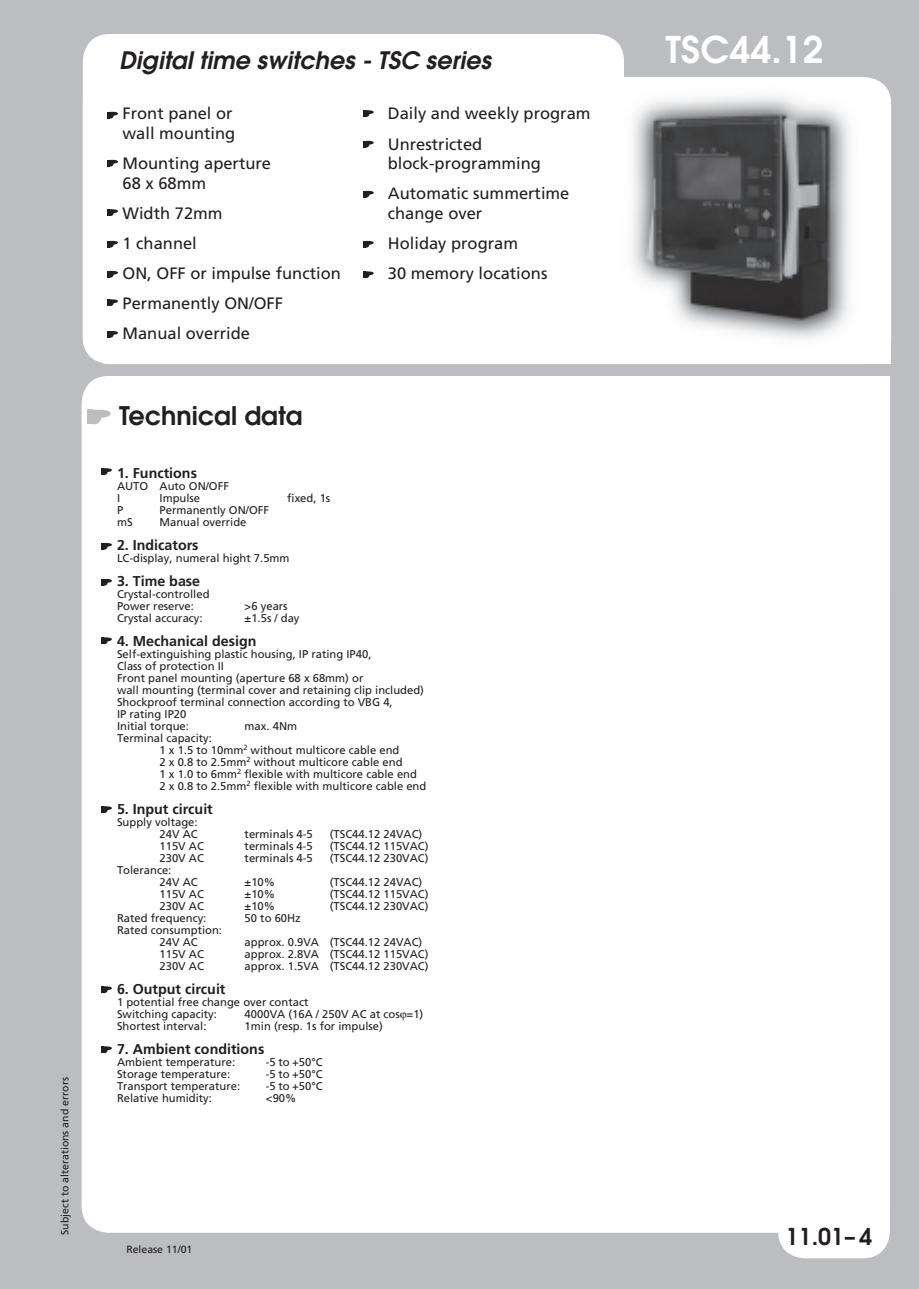
<style>
.page{position:relative;width:919px;height:1289px;background:#fff}
.page>*{position:absolute;margin:0;border:0;box-sizing:border-box;transform-origin:0 0}
.t1{font:600 36.6px "Avant Garde";letter-spacing:.01em;color:#fff}
.t2{font:600 25.5px "Avant Garde";color:#231f20}
.t3{font:italic 600 24px "Avant Garde";color:#231f20}
.t4{font:600 23.1px "Avant Garde";color:#231f20}
.t5{font:16.5px/30.2px "Frutiger";color:#231f20}
.t6{font:700 14.25px "Frutiger";color:#231f20}
.t7{font:11.25px/12px "Frutiger";color:#231f20}
.t8{font:10.5px "Frutiger";color:#231f20}
</style>
<div class="page">
<div style="left:0;top:0;width:918px;height:1288px;background:#bcbdc0"></div>
<div style="left:82px;top:376px;width:696px;height:856px;background:#fff"></div>
<div style="left:778px;top:594px;width:111px;height:664px;background:#fff"></div>
<div style="left:588px;top:376px;width:301px;height:218px;background:#fff"></div>
<div style="left:600px;top:191px;width:291px;height:173px;background:#fff"></div>
<div style="left:83px;top:34px;width:541px;height:330px;background:#fff"></div>
<img style="left:604px;top:79px;width:265px;height:280px">
<svg style="left:101px;top:468px;width:11px;height:7px"></svg>
<svg style="left:101px;top:543px;width:11px;height:6px"></svg>
<svg style="left:101px;top:579px;width:11px;height:6px"></svg>
<svg style="left:101px;top:637px;width:11px;height:7px"></svg>
<svg style="left:101px;top:806px;width:11px;height:7px"></svg>
<svg style="left:101px;top:986px;width:11px;height:7px"></svg>
<svg style="left:101px;top:1046px;width:11px;height:7px"></svg>
<svg style="left:97px;top:409px;width:14px;height:9px"></svg>
<div style="left:87px;top:409px;width:14px;height:15px;background:#bcbdc0;border-radius:50%"></div>
<div style="left:87px;top:409px;width:6px;height:15px;background:#bcbdc0"></div>
<svg style="left:107px;top:112px;width:11px;height:6px"></svg>
<svg style="left:363px;top:110px;width:11px;height:7px"></svg>
<svg style="left:363px;top:141px;width:11px;height:6px"></svg>
<svg style="left:363px;top:191px;width:11px;height:6px"></svg>
<svg style="left:363px;top:241px;width:11px;height:7px"></svg>
<svg style="left:363px;top:271px;width:11px;height:7px"></svg>
<svg style="left:107px;top:160px;width:11px;height:6px"></svg>
<svg style="left:107px;top:209px;width:11px;height:7px"></svg>
<svg style="left:107px;top:241px;width:11px;height:6px"></svg>
<svg style="left:107px;top:271px;width:11px;height:6px"></svg>
<svg style="left:107px;top:299px;width:11px;height:7px"></svg>
<svg style="left:107px;top:331px;width:11px;height:7px"></svg>
<svg style="left:400px;top:1012px;width:6px;height:8px"></svg>
<p class="t8" style="left:59px;top:1234px;width:159px;rotate:-90deg">Subject to alterations and errors</p>
<p class="t3" style="left:119px;top:47px;width:373px">Digital time switches - TSC series</p>
<p class="t5" style="left:122px;top:104px;width:114px;line-height:19.5px">Front panel or wall mounting</p>
<p class="t5" style="left:122px;top:153px;width:150px;line-height:19.5px">Mounting aperture<br>68 x 68mm</p>
<p class="t5" style="left:122px;top:197px;width:220px">Width 72mm<br>1 channel<br>ON, OFF or impulse function<br>Permanently ON/OFF<br>Manual override</p>
<p class="t2" style="left:119px;top:401px;width:185px">Technical data</p>
<p class="t5" style="left:388px;top:98px;width:204px">Daily and weekly program<br>Unrestricted</p>
<p class="t5" style="left:388px;top:148px;width:183px">block-programming<br>Automatic summertime</p>
<p class="t5" style="left:388px;top:197px;width:161px">change over<br>Holiday program<br>30 memory locations</p>
<p class="t6" style="left:117px;top:464px;width:81px">1. Functions</p>
<p class="t7" style="left:117px;top:479px;width:113px">AUTO Auto ON/OFF<br>I</p>
<p class="t7" style="left:159px;top:491px;width:42px">Impulse</p>
<p class="t7" style="left:287px;top:491px;width:45px">fixed, 1s</p>
<p class="t7" style="left:117px;top:503px;width:8px">P</p>
<p class="t7" style="left:159px;top:503px;width:111px">Permanently ON/OFF</p>
<p class="t7" style="left:117px;top:515px;width:17px">mS</p>
<p class="t7" style="left:159px;top:515px;width:88px">Manual override</p>
<p class="t6" style="left:117px;top:536px;width:83px">2. Indicators</p>
<p class="t7" style="left:117px;top:551px;width:174px">LC-display, numeral hight 7.5mm</p>
<p class="t6" style="left:117px;top:572px;width:85px">3. Time base</p>
<p class="t7" style="left:117px;top:587px;width:94px">Crystal-controlled<br>Power reserve:</p>
<p class="t7" style="left:244px;top:599px;width:45px">&gt;6 years</p>
<p class="t7" style="left:117px;top:611px;width:87px">Crystal accuracy:</p>
<p class="t7" style="left:244px;top:611px;width:56px">±1.5s / day</p>
<p class="t6" style="left:117px;top:632px;width:141px">4. Mechanical design</p>
<p class="t7" style="left:117px;top:647px;width:308px">Self-extinguishing plastic housing, IP rating IP40,<br>Class of protection II<br>Front panel mounting (aperture 68 x 68mm) or<br>wall mounting (terminal cover and retaining clip included)<br>Shockproof terminal connection according to VBG 4,<br>IP rating IP20<br>Initial torque:</p>
<p class="t7" style="left:244px;top:719px;width:54px">max. 4Nm</p>
<p class="t7" style="left:159px;top:731px;width:268px;text-indent:-43px">Terminal capacity:<br>1 x 1.5 to 10mm<sup>2</sup> without multicore cable end<br>2 x 0.8 to 2.5mm<sup>2</sup> without multicore cable end<br>1 x 1.0 to 6mm<sup>2</sup> flexible with multicore cable end<br>2 x 0.8 to 2.5mm<sup>2</sup> flexible with multicore cable end</p>
<p class="t6" style="left:117px;top:800px;width:97px">5. Input circuit</p>
<p class="t7" style="left:117px;top:815px;width:82px;text-align:right">Supply voltage:<br>24V AC</p>
<p class="t7" style="left:244px;top:827px;width:70px">terminals 4-5</p>
<p class="t7" style="left:330px;top:827px;width:94px">(TSC44.12 24VAC)</p>
<p class="t7" style="left:159px;top:839px;width:46px">115V AC</p>
<p class="t7" style="left:244px;top:839px;width:70px">terminals 4-5</p>
<p class="t7" style="left:330px;top:839px;width:100px">(TSC44.12 115VAC)</p>
<p class="t7" style="left:159px;top:851px;width:46px">230V AC</p>
<p class="t7" style="left:244px;top:851px;width:70px">terminals 4-5</p>
<p class="t7" style="left:330px;top:851px;width:100px">(TSC44.12 230VAC)</p>
<p class="t7" style="left:159px;top:863px;width:40px;text-indent:-43px">Tolerance:<br>24V AC</p>
<p class="t7" style="left:244px;top:875px;width:32px">±10%</p>
<p class="t7" style="left:330px;top:875px;width:94px">(TSC44.12 24VAC)</p>
<p class="t7" style="left:159px;top:887px;width:46px">115V AC</p>
<p class="t7" style="left:244px;top:887px;width:32px">±10%</p>
<p class="t7" style="left:330px;top:887px;width:100px">(TSC44.12 115VAC)</p>
<p class="t7" style="left:159px;top:899px;width:46px">230V AC</p>
<p class="t7" style="left:244px;top:899px;width:32px">±10%</p>
<p class="t7" style="left:330px;top:899px;width:100px">(TSC44.12 230VAC)</p>
<p class="t7" style="left:117px;top:911px;width:91px">Rated frequency:</p>
<p class="t7" style="left:244px;top:911px;width:58px">50 to 60Hz</p>
<p class="t7" style="left:159px;top:923px;width:64px;text-indent:-43px">Rated consumption:<br>24V AC</p>
<p class="t7" style="left:244px;top:935px;width:179px">approx. 0.9VA (TSC44.12 24VAC)</p>
<p class="t7" style="left:159px;top:947px;width:46px">115V AC</p>
<p class="t7" style="left:244px;top:947px;width:185px">approx. 2.8VA (TSC44.12 115VAC)</p>
<p class="t7" style="left:159px;top:959px;width:46px">230V AC</p>
<p class="t7" style="left:244px;top:959px;width:185px">approx. 1.5VA (TSC44.12 230VAC)</p>
<p class="t6" style="left:117px;top:980px;width:110px">6. Output circuit</p>
<p class="t7" style="left:117px;top:995px;width:193px">1 potential free change over contact<br>Switching capacity:</p>
<p class="t7" style="left:244px;top:1007px;width:180px">4000VA (16A / 250V AC at cos =1)</p>
<p class="t7" style="left:117px;top:1019px;width:91px">Shortest interval:</p>
<p class="t7" style="left:244px;top:1019px;width:140px">1min (resp. 1s for impulse)</p>
<p class="t6" style="left:117px;top:1040px;width:149px">7. Ambient conditions</p>
<p class="t7" style="left:117px;top:1055px;width:120px">Ambient temperature:</p>
<p class="t7" style="left:266px;top:1055px;width:58px">-5 to +50°C</p>
<p class="t7" style="left:117px;top:1067px;width:115px">Storage temperature:</p>
<p class="t7" style="left:266px;top:1067px;width:58px">-5 to +50°C</p>
<p class="t7" style="left:117px;top:1079px;width:125px">Transport temperature:</p>
<p class="t7" style="left:266px;top:1079px;width:58px">-5 to +50°C</p>
<p class="t7" style="left:117px;top:1091px;width:97px">Relative humidity:</p>
<p class="t7" style="left:266px;top:1091px;width:32px">&lt;90%</p>
<p class="t8" style="left:126px;top:1243px;width:67px">Release 11/01</p>
<p class="t1" style="left:665px;top:29px;width:159px">TSC44.12</p>
<p class="t4" style="left:785px;top:1223px;width:88px">11.01– 4</p>
</div>
